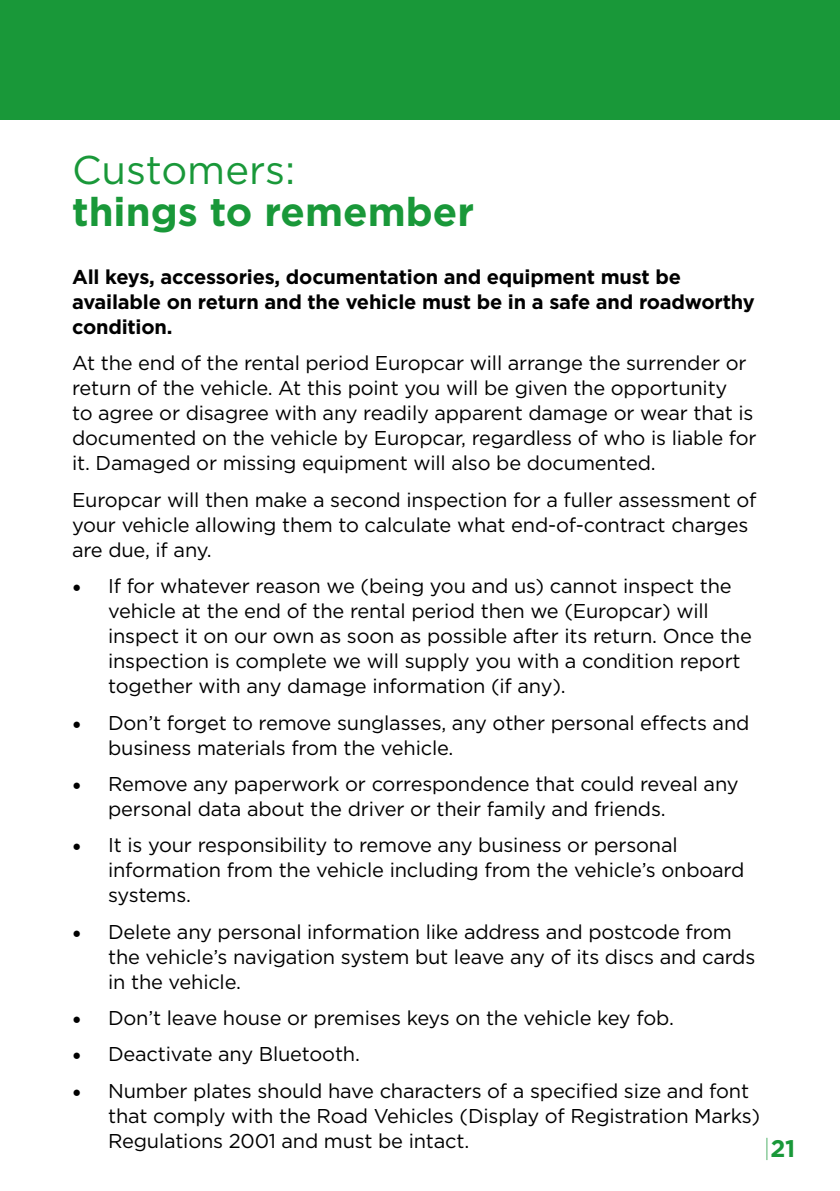
<style>
.page{position:relative;width:840px;height:1191px;background:#fff}
.page>*{position:absolute;margin:0;border:0;box-sizing:border-box;transform-origin:0 0}
.t1{font:700 40px "Gotham";color:#199839}
.t2{font:40px "Gotham";color:#199839}
.t3{font:700 24px "Gotham";color:#199839}
.t4{font:20px/25px "Gotham";letter-spacing:-.01em;color:#000}
.t5{font:700 20px/25px "Gotham";letter-spacing:-.01em;color:#000}
.s1{font-family:"Minion Pro";font-size:24px}
.s2{font-weight:200}
</style>
<div class="page">
<div style="left:0;top:0;width:839px;height:119px;background:#199839"></div>
<h1 class="t2" style="left:72px;top:144px;width:225px">Customers:</h1>
<h1 class="t1" style="left:72px;top:185px;width:403px">things to remember</h1>
<p class="t5" style="left:72px;top:264px;width:684px">All keys, accessories, documentation and equipment must be available on return and the vehicle must be in a safe and roadworthy condition.</p>
<p class="t4" style="left:72px;top:350px;width:685px">At the end of the rental period Europcar will arrange the surrender or return of the vehicle. At this point you will be given the opportunity<br>to agree or disagree with any readily apparent damage or wear that is documented on the vehicle by Europcar, regardless of who is liable for it. Damaged or missing equipment will also be documented.</p>
<p class="t4" style="left:72px;top:487px;width:685px">Europcar will then make a second inspection for a fuller assessment of your vehicle allowing them to calculate what end-of-contract charges are due, if any.</p>
<p class="t4" style="left:108px;top:573px;width:645px;text-indent:-36px"><span class="s1">•</span> If for whatever reason we (being you and us) cannot inspect the vehicle at the end of the rental period then we (Europcar) will inspect it on our own as soon as possible after its return. Once the inspection is complete we will supply you with a condition report together with any damage information (if any).</p>
<p class="t4" style="left:108px;top:709px;width:642px;text-indent:-36px"><span class="s1">•</span> Don’t forget to remove sunglasses, any other personal effects and business materials from the vehicle.</p>
<p class="t4" style="left:108px;top:771px;width:631px;text-indent:-36px"><span class="s1">•</span> Remove any paperwork or correspondence that could reveal any personal data about the driver or their family and friends.</p>
<p class="t4" style="left:108px;top:832px;width:637px;text-indent:-36px"><span class="s1">•</span> It is your responsibility to remove any business or personal information from the vehicle including from the vehicle’s onboard systems.</p>
<p class="t4" style="left:108px;top:918px;width:648px;text-indent:-36px"><span class="s1">•</span> Delete any personal information like address and postcode from the vehicle’s navigation system but leave any of its discs and cards in the vehicle.</p>
<p class="t4" style="left:72px;top:1005px;width:603px"><span class="s1">•</span> Don’t leave house or premises keys on the vehicle key fob.</p>
<p class="t4" style="left:72px;top:1041px;width:289px"><span class="s1">•</span> Deactivate any Bluetooth.</p>
<p class="t4" style="left:108px;top:1077px;width:653px;text-indent:-36px"><span class="s1">•</span> Number plates should have characters of a specified size and font that comply with the Road Vehicles (Display of Registration Marks)<br>Regulations 2001 and must be intact.</p>
<p class="t3" style="left:763px;top:1132px;width:33px"><span class="s2">|</span>21</p>
</div>
